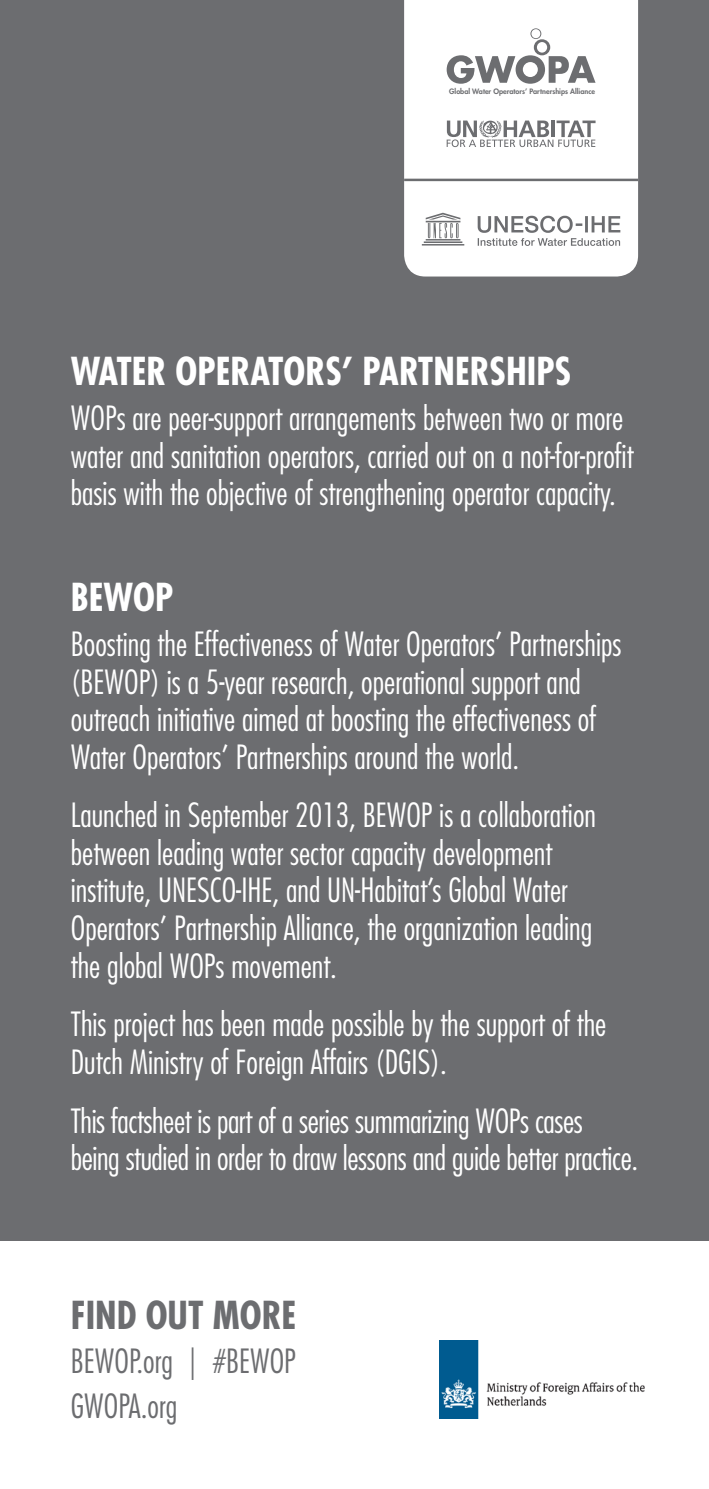
<style>
.page{position:relative;width:709px;height:1489px;background:#fff}
.page>*{position:absolute;margin:0;border:0;box-sizing:border-box;transform-origin:0 0}
.t1{font:700 condensed 37.5px "Futura Std";color:#fff}
.t2{font:700 condensed 37.5px "Futura Std";color:#6c6d70}
.t3{font:300 condensed 32.5px/37.5px "Futura Std";color:#fff}
.t4{font:300 condensed 32.5px/44.5px "Futura Std";color:#6c6d70}
.t5{font:800 7.25px "Futura Std";color:#6c6d70}
</style>
<div class="page">
<div style="left:0;top:0;width:709px;height:1240px;background:#6c6d70"></div>
<img style="left:439px;top:1340px;width:206px;height:77px">
<div style="left:404px;top:0;width:234px;height:276px;background:#fff"></div>
<svg style="left:446px;top:120px;width:149px;height:27px"></svg>
<svg style="left:446px;top:28px;width:149px;height:56px"></svg>
<svg style="left:422px;top:213px;width:42px;height:32px"></svg>
<svg style="left:477px;top:216px;width:143px;height:30px"></svg>
<hr style="left:404px;top:179px;width:234px;height:2px;background:#6c6d70">
<p class="t5" style="left:449px;top:87px;width:147px">Global Water Operators’ Partnerships Alliance</p>
<p class="t1" style="left:71px;top:348px;width:502px">WATER OPERATORS’ PARTNERSHIPS</p>
<p class="t3" style="left:71px;top:399px;width:564px">WOPs are peer-support arrangements between two or more water and sanitation operators, carried out on a not-for-profit basis with the objective of strengthening operator capacity.</p>
<p class="t1" style="left:71px;top:574px;width:104px">BEWOP</p>
<p class="t3" style="left:71px;top:625px;width:552px">Boosting the Effectiveness of Water Operators’ Partnerships (BEWOP) is a 5-year research, operational support and outreach initiative aimed at boosting the effectiveness of Water Operators’ Partnerships around the world.</p>
<p class="t3" style="left:71px;top:796px;width:526px">Launched in September 2013, BEWOP is a collaboration between leading water sector capacity development institute, UNESCO-IHE, and UN-Habitat’s Global Water Operators’ Partnership Alliance, the organization leading the global WOPs movement.</p>
<p class="t3" style="left:71px;top:1005px;width:537px">This project has been made possible by the support of the<br>Dutch Ministry of Foreign Affairs (DGIS).</p>
<p class="t3" style="left:71px;top:1101px;width:569px">This factsheet is part of a series summarizing WOPs cases being studied in order to draw lessons and guide better practice.</p>
<p class="t2" style="left:71px;top:1291px;width:227px">FIND OUT MORE</p>
<p class="t4" style="left:71px;top:1338px;width:226px">BEWOP.org | #BEWOP<br>GWOPA.org</p>
</div>
